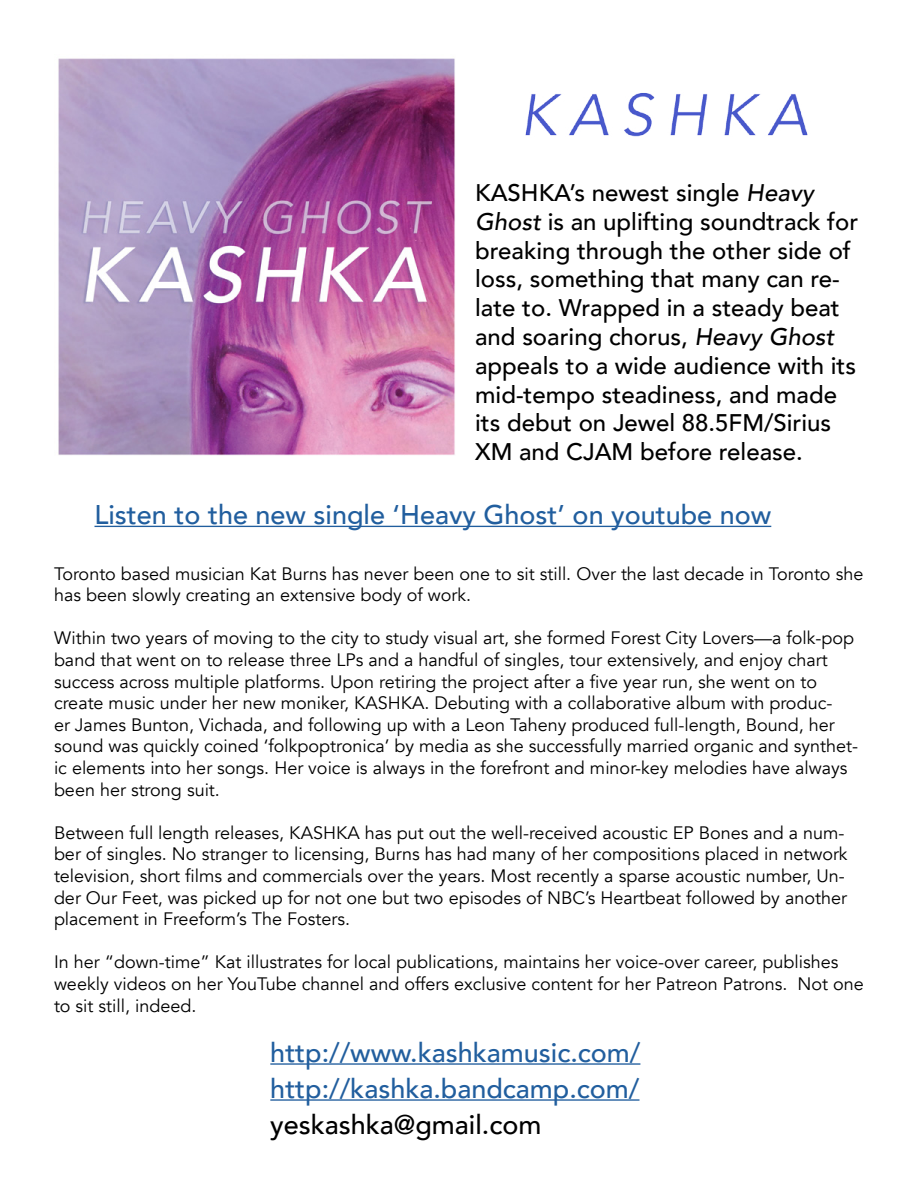
<style>
.page{position:relative;width:918px;height:1188px;background:#fff}
.page>*{position:absolute;margin:0;border:0;box-sizing:border-box;transform-origin:0 0}
.t1{font:500 27px/36px "Avenir";color:#215e9e}
.t2{font:500 27px "Avenir";color:#000}
.t3{font:500 24px/28.8px "Avenir";color:#000}
.t4{font:18px/21.6px "Avenir";color:#000}
.s1{font-style:italic}
</style>
<div class="page">
<img style="left:525px;top:93px;width:283px;height:44px">
<img style="left:58px;top:58px;width:397px;height:398px">
<hr style="left:270px;top:1063px;width:370px;height:2px;background:#215e9e">
<hr style="left:270px;top:1099px;width:369px;height:2px;background:#215e9e">
<hr style="left:94px;top:526px;width:677px;height:1px;background:#215e9e">
<p class="t3" style="left:475px;top:177px;width:385px">KASHKA’s newest single <span class="s1">Heavy<br>Ghost</span> is an uplifting soundtrack for breaking through the other side of loss, something that many can re&shy;late to. Wrapped in a steady beat and soaring chorus, <span class="s1">Heavy Ghost </span>appeals to a wide audience with its mid-tempo steadiness, and made its debut on Jewel 88.5FM/Sirius<br>XM and CJAM before release.</p>
<h1 class="t1" style="left:94px;top:496px;width:678px">Listen to the new single ‘Heavy Ghost’ on youtube now</h1>
<p class="t4" style="left:54px;top:563px;width:811px">Toronto based musician Kat Burns has never been one to sit still. Over the last decade in Toronto she has been slowly creating an extensive body of work.</p>
<p class="t4" style="left:54px;top:628px;width:806px">Within two years of moving to the city to study visual art, she formed Forest City Lovers—a folk-pop band that went on to release three LPs and a handful of singles, tour extensively, and enjoy chart success across multiple platforms. Upon retiring the project after a five year run, she went on to create music under her new moniker, KASHKA. Debuting with a collaborative album with produc-<br>er James Bunton, Vichada, and following up with a Leon Taheny produced full-length, Bound, her sound was quickly coined ‘folkpoptronica’ by media as she successfully married organic and synthet&shy;ic elements into her songs. Her voice is always in the forefront and minor-key melodies have always been her strong suit.</p>
<p class="t4" style="left:54px;top:822px;width:795px">Between full length releases, KASHKA has put out the well-received acoustic EP Bones and a num&shy;ber of singles. No stranger to licensing, Burns has had many of her compositions placed in network television, short films and commercials over the years. Most recently a sparse acoustic number, Un&shy;der Our Feet, was picked up for not one but two episodes of NBC’s Heartbeat followed by another placement in Freeform’s The Fosters.</p>
<p class="t4" style="left:54px;top:952px;width:811px">In her “down-time” Kat illustrates for local publications, maintains her voice-over career, publishes weekly videos on her YouTube channel and offers exclusive content for her Patreon Patrons. Not one to sit still, indeed.</p>
<h1 class="t1" style="left:270px;top:1033px;width:372px">http://www.kashkamusic.com/ http://kashka.bandcamp.com/</h1>
<h1 class="t2" style="left:270px;top:1101px;width:273px">yeskashka@gmail.com</h1>
</div>
